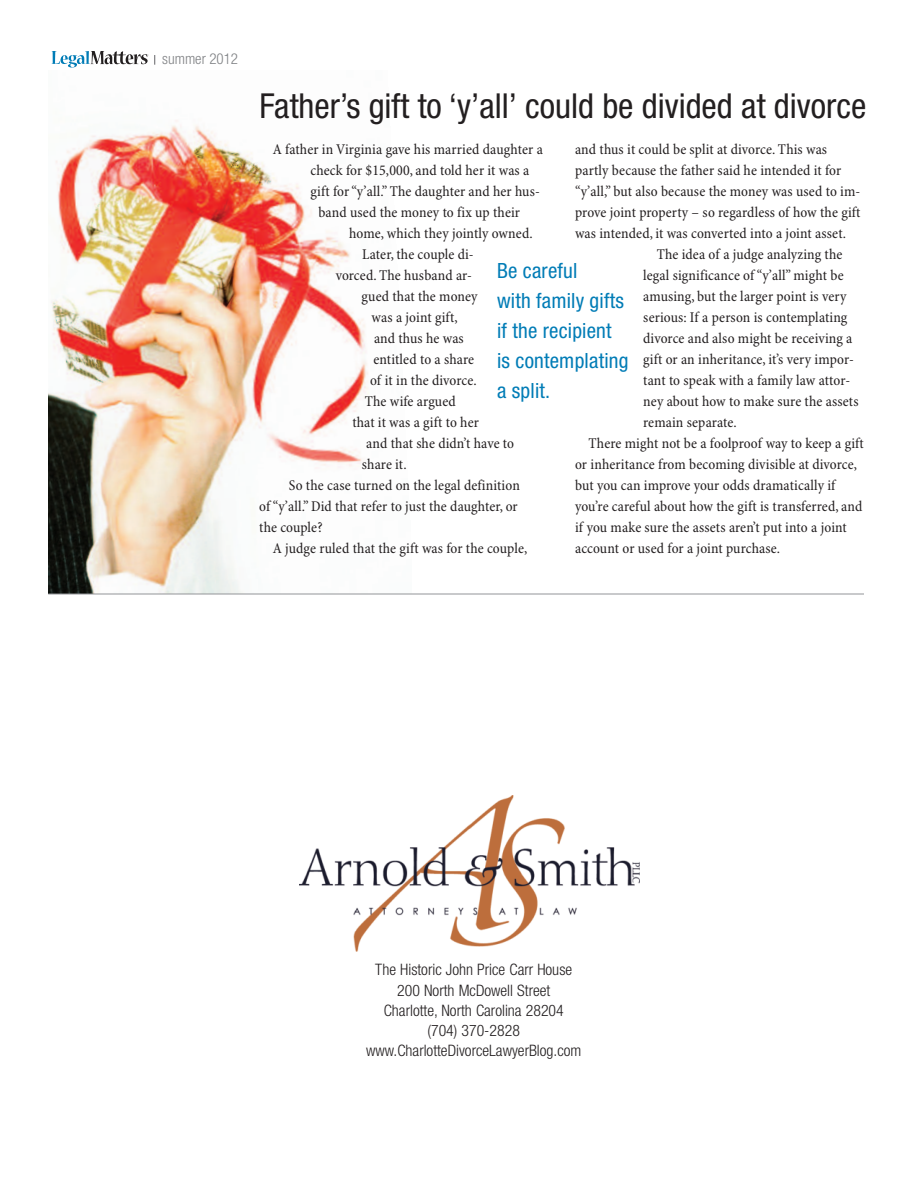
<style>
.page{position:relative;width:918px;height:1188px;background:#fff}
.page>*{position:absolute;margin:0;border:0;box-sizing:border-box;transform-origin:0 0}
.t1{font:condensed 34.5px "Helvetica Neue";color:#231f20}
.t2{font:condensed 21px/30px "Helvetica Neue";letter-spacing:.01em;color:#007cb6}
.t3{font:300 condensed 15.75px/20.2px "Helvetica Neue";color:#231f20;text-align:center}
.t4{font:condensed 15px "Minion Pro";letter-spacing:.005em;color:#231f20}
.t5{font:300 condensed 15px "Helvetica Neue";color:#808285}
</style>
<div class="page">
<img style="left:299px;top:796px;width:341px;height:156px">
<img style="left:48px;top:120px;width:364px;height:474px">
<svg style="left:52px;top:51px;width:96px;height:17px"></svg>
<hr style="left:48px;top:594px;width:816px;height:1px;background:#939598">
<p class="t5" style="left:162px;top:53px;width:77px">summer 2012</p>
<h1 class="t1" style="left:259px;top:93px;width:608px">Father’s gift to ‘y’all’ could be divided at divorce</h1>
<p class="t4" style="left:273px;top:144px;width:272px">A father in Virginia gave his married daughter a</p>
<p class="t4" style="left:310px;top:165px;width:220px">check for $15,000, and told her it was a</p>
<p class="t4" style="left:310px;top:186px;width:231px">gift for“y’all.” The daughter and her hus-</p>
<p class="t4" style="left:318px;top:207px;width:203px">band used the money to fix up their</p>
<p class="t4" style="left:349px;top:228px;width:185px">home, which they jointly owned.</p>
<p class="t4" style="left:362px;top:249px;width:113px">Later, the couple di-</p>
<p class="t4" style="left:336px;top:270px;width:138px">vorced. The husband ar-</p>
<p class="t4" style="left:362px;top:291px;width:118px">gued that the money</p>
<p class="t4" style="left:372px;top:312px;width:88px">was a joint gift,</p>
<p class="t4" style="left:374px;top:333px;width:91px">and thus he was</p>
<p class="t4" style="left:373px;top:354px;width:102px">entitled to a share</p>
<p class="t4" style="left:370px;top:375px;width:108px">of it in the divorce.</p>
<p class="t4" style="left:365px;top:396px;width:92px">The wife argued</p>
<p class="t4" style="left:352px;top:417px;width:128px">that it was a gift to her</p>
<p class="t4" style="left:366px;top:438px;width:149px">and that she didn’t have to</p>
<p class="t4" style="left:362px;top:459px;width:46px">share it.</p>
<p class="t4" style="left:289px;top:480px;width:233px">So the case turned on the legal definition</p>
<p class="t4" style="left:259px;top:501px;width:260px">of “y’all.”Did that refer to just the daughter, or</p>
<p class="t4" style="left:259px;top:522px;width:65px">the couple?</p>
<p class="t4" style="left:273px;top:543px;width:256px">A judge ruled that the gift was for the couple,</p>
<p class="t4" style="left:575px;top:144px;width:254px">and thus it could be split at divorce. This was</p>
<p class="t4" style="left:575px;top:165px;width:268px">partly because the father said he intended it for</p>
<p class="t4" style="left:575px;top:186px;width:287px">“y’all,” but also because the money was used to im-</p>
<p class="t4" style="left:575px;top:207px;width:287px">prove joint property – so regardless of how the gift</p>
<p class="t4" style="left:575px;top:228px;width:272px">was intended, it was converted into a joint asset.</p>
<p class="t4" style="left:657px;top:249px;width:187px">The idea of a judge analyzing the</p>
<p class="t4" style="left:643px;top:270px;width:202px">legal significance of “y’all” might be</p>
<p class="t4" style="left:643px;top:291px;width:205px">amusing, but the larger point is very</p>
<p class="t4" style="left:643px;top:312px;width:206px">serious: If a person is contemplating</p>
<p class="t4" style="left:643px;top:333px;width:211px">divorce and also might be receiving a</p>
<p class="t4" style="left:643px;top:354px;width:212px">gift or an inheritance, it’s very impor-</p>
<p class="t4" style="left:643px;top:375px;width:208px">tant to speak with a family law attor-</p>
<p class="t4" style="left:643px;top:396px;width:217px">ney about how to make sure the assets</p>
<p class="t4" style="left:643px;top:417px;width:95px">remain separate.</p>
<p class="t4" style="left:589px;top:438px;width:277px">There might not be a foolproof way to keep a gift</p>
<p class="t4" style="left:575px;top:459px;width:284px">or inheritance from becoming divisible at divorce,</p>
<p class="t4" style="left:575px;top:480px;width:262px">but you can improve your odds dramatically if</p>
<p class="t4" style="left:575px;top:501px;width:289px">you’re careful about how the gift is transferred, and</p>
<p class="t4" style="left:575px;top:522px;width:273px">if you make sure the assets aren’t put into a joint</p>
<p class="t4" style="left:575px;top:543px;width:207px">account or used for a joint purchase.</p>
<h2 class="t2" style="left:497px;top:257px;width:133px">Be careful<br>with family gifts if the recipient is contemplating a split.</h2>
<p class="t3" style="left:366px;top:961px;width:217px">The Historic John Price Carr House<br>200 North McDowell Street<br>Charlotte, North Carolina 28204<br>(704) 370-2828 www.CharlotteDivorceLawyerBlog.com</p>
</div>
